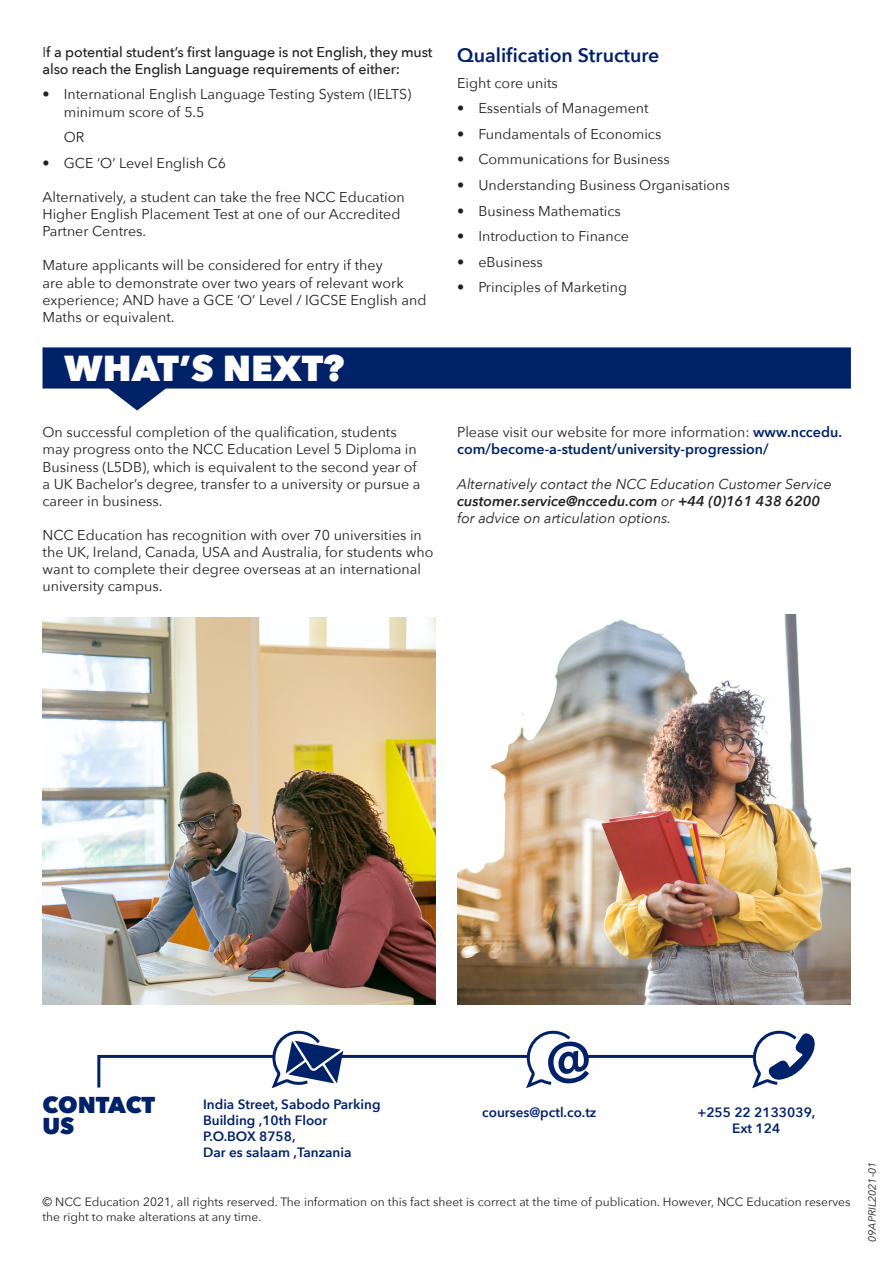
<style>
.page{position:relative;width:893px;height:1263px;background:#fff}
.page>*{position:absolute;margin:0;border:0;box-sizing:border-box;transform-origin:0 0}
.t1{font:800 36px "Avenir Next";color:#fff}
.t2{font:800 22.95px/21.5px "Avenir Next";letter-spacing:-.005em;color:#012169}
.t3{font:600 19.5px "Avenir Next";color:#012169}
.t4{font:14.25px/17.1px "Avenir Next";color:#231f20}
.t5{font:italic 14.25px/17.1px "Avenir Next";color:#231f20}
.t6{font:500 14.25px/17.1px "Avenir Next";letter-spacing:-.01em;color:#231f20}
.t7{font:600 14.25px/17.1px "Avenir Next";color:#012169}
.t8{font:600 13.5px/16.2px "Avenir Next";color:#012169}
.t9{font:12px/14.4px "Avenir Next";color:#231f20}
.t10{font:italic 10.5px "Avenir Next";color:#231f20}
.s1{font-weight:400}
.s2{font-weight:400;color:#231f20}
.s3{font-weight:600}
</style>
<div class="page">
<img style="left:43px;top:617px;width:393px;height:387px">
<img style="left:457px;top:615px;width:393px;height:389px">
<svg style="left:43px;top:347px;width:808px;height:63px;fill:#012169"></svg>
<hr style="left:341px;top:1055px;width:187px;height:3px;background:#012169">
<hr style="left:585px;top:1055px;width:169px;height:3px;background:#012169">
<svg style="left:97px;top:1030px;width:246px;height:59px"></svg>
<svg style="left:523px;top:1030px;width:66px;height:59px"></svg>
<svg style="left:749px;top:1030px;width:66px;height:59px"></svg>
<p class="t6" style="left:43px;top:43px;width:392px"><span class="s1">I</span>f a potential student’s first language is not English, they must also reach the English Language requirements of either:</p>
<p class="t4" style="left:64px;top:85px;width:349px;text-indent:-21px">• International English Language Testing System (IELTS) minimum score of 5.5</p>
<p class="t4" style="left:64px;top:128px;width:22px">OR</p>
<p class="t4" style="left:43px;top:154px;width:185px">• GCE ‘O’ Level English C6</p>
<p class="t4" style="left:43px;top:188px;width:364px">Alternatively, a student can take the free NCC Education<br>Higher English Placement Test at one of our Accredited<br>Partner Centres.</p>
<p class="t4" style="left:43px;top:256px;width:385px">Mature applicants will be considered for entry if they<br>are able to demonstrate over two years of relevant work experience; AND have a GCE ‘O’ Level / IGCSE English and Maths or equivalent.</p>
<p class="t1" style="left:64px;top:346px;width:282px">WHAT’S NEXT?</p>
<p class="t4" style="left:43px;top:423px;width:380px">On successful completion of the qualification, students may progress onto the NCC Education Level 5 Diploma in Business (L5DB), which is equivalent to the second year of a UK Bachelor’s degree, transfer to a university or pursue a career in business.</p>
<p class="t4" style="left:43px;top:526px;width:392px">NCC Education has recognition with over 70 universities in the UK, Ireland, Canada, USA and Australia, for students who want to complete their degree overseas at an international university campus.</p>
<p class="t3" style="left:457px;top:39px;width:204px">Qualification Structure</p>
<p class="t4" style="left:457px;top:74px;width:102px">Eight core units</p>
<p class="t4" style="left:457px;top:99px;width:193px">• Essentials of Management</p>
<p class="t4" style="left:457px;top:125px;width:206px">• Fundamentals of Economics</p>
<p class="t4" style="left:457px;top:150px;width:214px">• Communications for Business</p>
<p class="t4" style="left:457px;top:176px;width:274px">• Understanding Business Organisations</p>
<p class="t4" style="left:457px;top:202px;width:165px">• Business Mathematics</p>
<p class="t4" style="left:457px;top:227px;width:173px">• Introduction to Finance</p>
<p class="t4" style="left:457px;top:253px;width:87px">• eBusiness</p>
<p class="t4" style="left:457px;top:278px;width:171px">• Principles of Marketing</p>
<p class="t7" style="left:457px;top:423px;width:387px"><span class="s2">Please visit our website for more information:</span> www.nccedu. com/become-a-student/university-progression/</p>
<p class="t5" style="left:457px;top:474px;width:376px">Alternatively contact the NCC Education Customer Service <span class="s3">customer.service@nccedu.com</span> or <span class="s3">+44 (0)161 438 6200 </span>for advice on articulation options.</p>
<p class="t2" style="left:43px;top:1094px;width:114px">CONTACT<br>US</p>
<p class="t8" style="left:203px;top:1095px;width:179px">India Street, Sabodo Parking<br>Building ,10th Floor</p>
<p class="t8" style="left:203px;top:1128px;width:94px">P.O.BOX 8758,</p>
<p class="t8" style="left:203px;top:1144px;width:150px">Dar es salaam ,Tanzania</p>
<p class="t8" style="left:482px;top:1103px;width:116px">courses@pctl.co.tz</p>
<p class="t8" style="left:697px;top:1103px;width:120px">+255 22 2133039,</p>
<p class="t8" style="left:732px;top:1120px;width:50px">Ext 124</p>
<p class="t9" style="left:43px;top:1194px;width:809px">© NCC Education 2021, all rights reserved. The information on this fact sheet is correct at the time of publication. However, NCC Education reserves the right to make alterations at any time.</p>
<p class="t10" style="left:863px;top:1242px;width:81px;rotate:-90deg">09APRIL2021-01</p>
</div>
